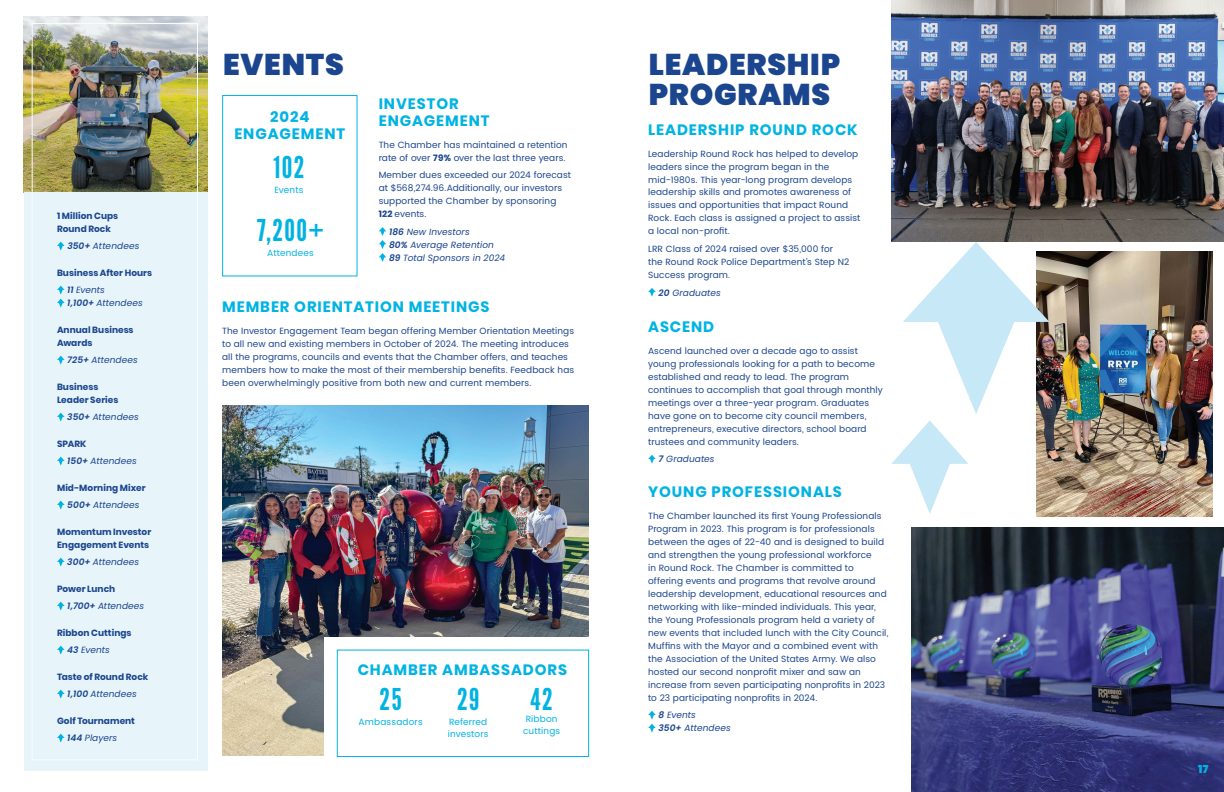
<style>
.page{position:relative;width:1224px;height:792px;background:#fff}
.page>*{position:absolute;margin:0;border:0;box-sizing:border-box;transform-origin:0 0}
.t1{font:900 30px/30px "Poppins";letter-spacing:.025em;color:#1b458e}
.t2{font:30px "League Gothic";letter-spacing:.045em;color:#00b3e3}
.t3{font:700 15px/17px "Poppins";letter-spacing:.06em;color:#00b3e3}
.t4{font:900 11px "Poppins";color:#00b3e3}
.t5{font:9px/13px "Poppins";letter-spacing:.01em;color:#1b458e}
.t6{font:700 9px/17.5px "Poppins";letter-spacing:.005em;color:#1b458e}
.t7{font:italic 9px/13px "Poppins";letter-spacing:.01em;color:#1b458e}
.t8{font:9px/12px "Poppins";letter-spacing:.015em;color:#00b3e3}
.s1{font-weight:600}
.s2{font-weight:600;font-style:italic}
.s3{font-weight:400;font-style:italic}
.s4{font-weight:700;font-style:normal}
.s5{font-weight:700}
</style>
<div class="page">
<img style="left:912px;top:527px;width:312px;height:265px">
<img style="left:24px;top:16px;width:183px;height:177px">
<img style="left:222px;top:405px;width:367px;height:351px">
<div style="left:324px;top:637px;width:275px;height:132px;background:#fff"></div>
<div style="left:24px;top:193px;width:183px;height:578px;background:#e7f5fb"></div>
<img style="left:891px;top:0;width:333px;height:242px">
<svg style="left:57px;top:242px;width:8px;height:8px"></svg>
<svg style="left:57px;top:286px;width:8px;height:21px"></svg>
<svg style="left:57px;top:356px;width:8px;height:8px"></svg>
<svg style="left:57px;top:413px;width:8px;height:8px"></svg>
<svg style="left:57px;top:457px;width:8px;height:8px"></svg>
<svg style="left:57px;top:501px;width:8px;height:8px"></svg>
<svg style="left:57px;top:558px;width:8px;height:8px"></svg>
<svg style="left:57px;top:602px;width:8px;height:8px"></svg>
<svg style="left:57px;top:646px;width:8px;height:8px"></svg>
<svg style="left:57px;top:690px;width:8px;height:8px"></svg>
<svg style="left:57px;top:734px;width:8px;height:8px"></svg>
<svg style="left:379px;top:227px;width:7px;height:35px"></svg>
<svg style="left:648px;top:288px;width:8px;height:9px"></svg>
<svg style="left:648px;top:455px;width:8px;height:8px"></svg>
<svg style="left:648px;top:711px;width:8px;height:21px"></svg>
<div style="left:337px;top:650px;width:252px;height:107px;border:1px solid #00b3e3"></div>
<div style="left:222px;top:95px;width:136px;height:181px;border:1px solid #00b3e3"></div>
<div style="left:32px;top:23px;width:166px;height:737px;border:1px solid #fbfcfd"></div>
<svg style="left:891px;top:420px;width:77px;height:94px"></svg>
<img style="left:1037px;top:252px;width:176px;height:264px">
<svg style="left:903px;top:242px;width:146px;height:172px"></svg>
<p class="t6" style="left:57px;top:209px;width:63px;line-height:13px">1 Million Cups<br>Round Rock</p>
<p class="t7" style="left:67px;top:240px;width:74px"><span class="s1">350+</span> Attendees</p>
<p class="t6" style="left:67px;top:264px;width:86px;text-indent:-10px">Business After Hours<br><span class="s2">11</span> <span class="s3">Events</span></p>
<p class="t7" style="left:67px;top:297px;width:77px"><span class="s1">1,100+</span> Attendees</p>
<p class="t6" style="left:57px;top:323px;width:78px;line-height:13px">Annual Business<br>Awards</p>
<p class="t7" style="left:67px;top:354px;width:72px"><span class="s1">725+</span> Attendees</p>
<p class="t6" style="left:57px;top:380px;width:63px;line-height:13px">Business<br>Leader Series</p>
<p class="t7" style="left:67px;top:411px;width:73px"><span class="s1">350+</span> Attendees</p>
<p class="t7" style="left:67px;top:435px;width:71px;line-height:17.5px;text-indent:-10px"><span class="s4">SPARK<br></span><span class="s1">150+</span> Attendees</p>
<p class="t6" style="left:57px;top:479px;width:90px;text-align:center">Mid-Morning Mixer<br><span class="s2">500+</span> <span class="s3">Attendees</span></p>
<p class="t6" style="left:57px;top:525px;width:96px;line-height:13px">Momentum Investor<br>Engagement Events</p>
<p class="t7" style="left:67px;top:556px;width:73px"><span class="s1">300+</span> Attendees</p>
<p class="t6" style="left:67px;top:580px;width:79px;text-indent:-10px">Power Lunch<br><span class="s2">1,700+</span> <span class="s3">Attendees</span></p>
<p class="t6" style="left:67px;top:624px;width:66px;text-indent:-10px">Ribbon Cuttings<br><span class="s2">43</span> <span class="s3">Events</span></p>
<p class="t6" style="left:57px;top:668px;width:93px;text-align:center">Taste of Round Rock<br><span class="s2">1,100</span> <span class="s3">Attendees</span></p>
<p class="t6" style="left:67px;top:712px;width:69px;text-indent:-10px">Golf Tournament<br><span class="s2">144</span> <span class="s3">Players</span></p>
<h1 class="t1" style="left:223px;top:49px;width:122px">EVENTS</h1>
<h2 class="t3" style="left:234px;top:108px;width:112px;text-align:center">2024<br>ENGAGEMENT</h2>
<h1 class="t2" style="left:274px;top:150px;width:32px">102</h1>
<p class="t8" style="left:275px;top:184px;width:30px">Events</p>
<h1 class="t2" style="left:257px;top:212px;width:68px">7,200+</h1>
<p class="t8" style="left:267px;top:247px;width:48px">Attendees</p>
<h2 class="t3" style="left:379px;top:95px;width:112px">INVESTOR<br>ENGAGEMENT</h2>
<p class="t5" style="left:379px;top:138px;width:190px">The Chamber has maintained a retention rate of over <span class="s5">79%</span> over the last three years.</p>
<p class="t5" style="left:379px;top:169px;width:194px">Member dues exceeded our 2024 forecast at $568,274.96.Additionally, our investors supported the Chamber by sponsoring <span class="s5">122</span> events.</p>
<p class="t7" style="left:389px;top:225px;width:118px"><span class="s1">186</span> New Investors<br><span class="s1">80%</span> Average Retention<br><span class="s1">89</span> Total Sponsors in 2024</p>
<h2 class="t3" style="left:222px;top:299px;width:269px">MEMBER ORIENTATION MEETINGS</h2>
<p class="t5" style="left:222px;top:325px;width:354px">The Investor Engagement Team began offering Member Orientation Meetings to all new and existing members in October of 2024. The meeting introduces all the programs, councils and events that the Chamber offers, and teaches members how to make the most of their membership benefits. Feedback has been overwhelmingly positive from both new and current members.</p>
<h2 class="t3" style="left:358px;top:661px;width:211px">CHAMBER AMBASSADORS</h2>
<h1 class="t2" style="left:380px;top:681px;width:24px">25</h1>
<p class="t8" style="left:359px;top:716px;width:66px">Ambassadors</p>
<h1 class="t2" style="left:457px;top:681px;width:24px">29</h1>
<p class="t8" style="left:448px;top:716px;width:42px">Referred investors</p>
<h1 class="t2" style="left:531px;top:681px;width:24px">42</h1>
<p class="t8" style="left:523px;top:713px;width:39px">Ribbon cuttings</p>
<h1 class="t1" style="left:649px;top:49px;width:193px">LEADERSHIP<br>PROGRAMS</h1>
<h2 class="t3" style="left:648px;top:121px;width:211px">LEADERSHIP ROUND ROCK</h2>
<p class="t5" style="left:648px;top:147px;width:214px">Leadership Round Rock has helped to develop leaders since the program began in the mid-1980s. This year-long program develops leadership skills and promotes awareness of issues and opportunities that impact Round Rock. Each class is assigned a project to assist a local non-profit.</p>
<p class="t5" style="left:648px;top:243px;width:203px">LRR Class of 2024 raised over $35,000 for the Round Rock Police Department’s Step N2<br>Success program.</p>
<p class="t7" style="left:659px;top:286px;width:64px"><span class="s1">20</span> Graduates</p>
<h2 class="t3" style="left:648px;top:318px;width:68px">ASCEND</h2>
<p class="t5" style="left:648px;top:345px;width:236px">Ascend launched over a decade ago to assist young professionals looking for a path to become established and ready to lead. The program continues to accomplish that goal through monthly meetings over a three-year program. Graduates have gone on to become city council members, entrepreneurs, executive directors, school board trustees and community leaders.</p>
<p class="t7" style="left:659px;top:453px;width:58px"><span class="s1">7</span> Graduates</p>
<h2 class="t3" style="left:648px;top:483px;width:195px">YOUNG PROFESSIONALS</h2>
<p class="t5" style="left:648px;top:510px;width:242px">The Chamber launched its first Young Professionals Program in 2023. This program is for professionals between the ages of 22-40 and is designed to build and strengthen the young professional workforce<br>in Round Rock. The Chamber is committed to offering events and programs that revolve around leadership development, educational resources and networking with like-minded individuals. This year, the Young Professionals program held a variety of new events that included lunch with the City Council, Muffins with the Mayor and a combined event with the Association of the United States Army. We also hosted our second nonprofit mixer and saw an increase from seven participating nonprofits in 2023 to 23 participating nonprofits in 2024.</p>
<p class="t7" style="left:659px;top:709px;width:74px"><span class="s1">8</span> Events<br><span class="s1">350+</span> Attendees</p>
<p class="t4" style="left:1198px;top:763px;width:12px">17</p>
</div>
